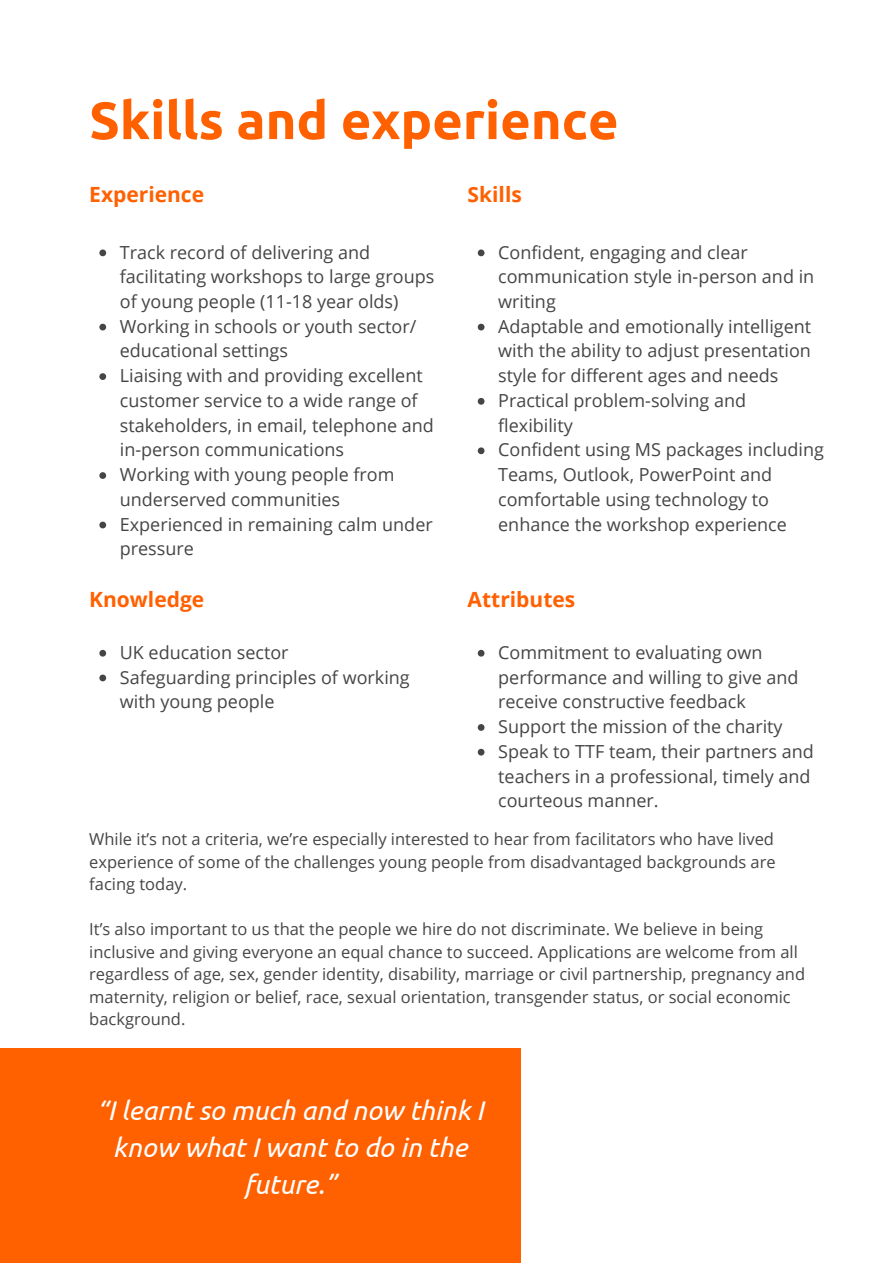
<style>
.page{position:relative;width:893px;height:1264px;background:#fff}
.page>*{position:absolute;margin:0;border:0;box-sizing:border-box;transform-origin:0 0}
.t1{font:700 52.5px "Ubuntu";color:#ff6000}
.t2{font:italic 27px/37px "Ubuntu";color:#fff;text-align:center}
.t3{font:700 21px "Open Sans";color:#ff6000}
.t4{font:18px/24.8px "Open Sans";color:#454545}
.t5{font:16.5px/22.5px "Open Sans";color:#454545;text-align:justify}
</style>
<div class="page">
<div style="left:0;top:1048px;width:521px;height:214px;background:#ff6000"></div>
<svg style="left:99px;top:249px;width:7px;height:7px"></svg>
<svg style="left:99px;top:324px;width:7px;height:6px"></svg>
<svg style="left:99px;top:373px;width:7px;height:7px"></svg>
<svg style="left:99px;top:472px;width:7px;height:7px"></svg>
<svg style="left:99px;top:521px;width:7px;height:7px"></svg>
<svg style="left:99px;top:650px;width:7px;height:6px"></svg>
<svg style="left:99px;top:674px;width:7px;height:7px"></svg>
<svg style="left:477px;top:249px;width:7px;height:7px"></svg>
<svg style="left:477px;top:324px;width:7px;height:6px"></svg>
<svg style="left:477px;top:398px;width:7px;height:7px"></svg>
<svg style="left:477px;top:447px;width:7px;height:7px"></svg>
<svg style="left:477px;top:650px;width:7px;height:6px"></svg>
<svg style="left:477px;top:724px;width:7px;height:6px"></svg>
<svg style="left:477px;top:748px;width:7px;height:7px"></svg>
<p class="t1" style="left:89px;top:90px;width:530px">Skills and experience</p>
<p class="t3" style="left:89px;top:180px;width:116px">Experience</p>
<p class="t3" style="left:467px;top:180px;width:56px">Skills</p>
<p class="t4" style="left:120px;top:239px;width:316px">Track record of delivering and facilitating workshops to large groups of young people (11-18 year olds)</p>
<p class="t4" style="left:120px;top:313px;width:298px">Working in schools or youth sector/ educational settings</p>
<p class="t4" style="left:120px;top:363px;width:315px">Liaising with and providing excellent customer service to a wide range of stakeholders, in email, telephone and in-person communications</p>
<p class="t4" style="left:120px;top:462px;width:276px">Working with young people from underserved communities</p>
<p class="t4" style="left:120px;top:511px;width:314px">Experienced in remaining calm under pressure</p>
<p class="t4" style="left:498px;top:239px;width:317px">Confident, engaging and clear communication style in-person and in writing</p>
<p class="t4" style="left:498px;top:313px;width:314px;text-align:justify">Adaptable and emotionally intelligent with the ability to adjust presentation style for different ages and needs</p>
<p class="t4" style="left:498px;top:387px;width:249px">Practical problem-solving and flexibility</p>
<p class="t4" style="left:498px;top:437px;width:327px">Confident using MS packages including Teams, Outlook, PowerPoint and comfortable using technology to enhance the workshop experience</p>
<p class="t3" style="left:89px;top:584px;width:116px">Knowledge</p>
<p class="t3" style="left:467px;top:584px;width:109px">Attributes</p>
<p class="t4" style="left:120px;top:639px;width:170px">UK education sector</p>
<p class="t4" style="left:120px;top:664px;width:291px">Safeguarding principles of working with young people</p>
<p class="t4" style="left:498px;top:639px;width:302px">Commitment to evaluating own performance and willing to give and receive constructive feedback</p>
<p class="t4" style="left:498px;top:713px;width:286px">Support the mission of the charity</p>
<p class="t4" style="left:498px;top:738px;width:317px">Speak to TTF team, their partners and teachers in a professional, timely and courteous manner.</p>
<p class="t5" style="left:89px;top:827px;width:688px">While it’s not a criteria, we’re especially interested to hear from facilitators who have lived experience of some of the challenges young people from disadvantaged backgrounds are facing today.</p>
<p class="t5" style="left:89px;top:917px;width:717px;text-align:left">It’s also important to us that the people we hire do not discriminate. We believe in being inclusive and giving everyone an equal chance to succeed. Applications are welcome from all regardless of age, sex, gender identity, disability, marriage or civil partnership, pregnancy and maternity, religion or belief, race, sexual orientation, transgender status, or social economic background.</p>
<p class="t2" style="left:96px;top:1091px;width:388px">“I learnt so much and now think I know what I want to do in the future.”</p>
</div>
